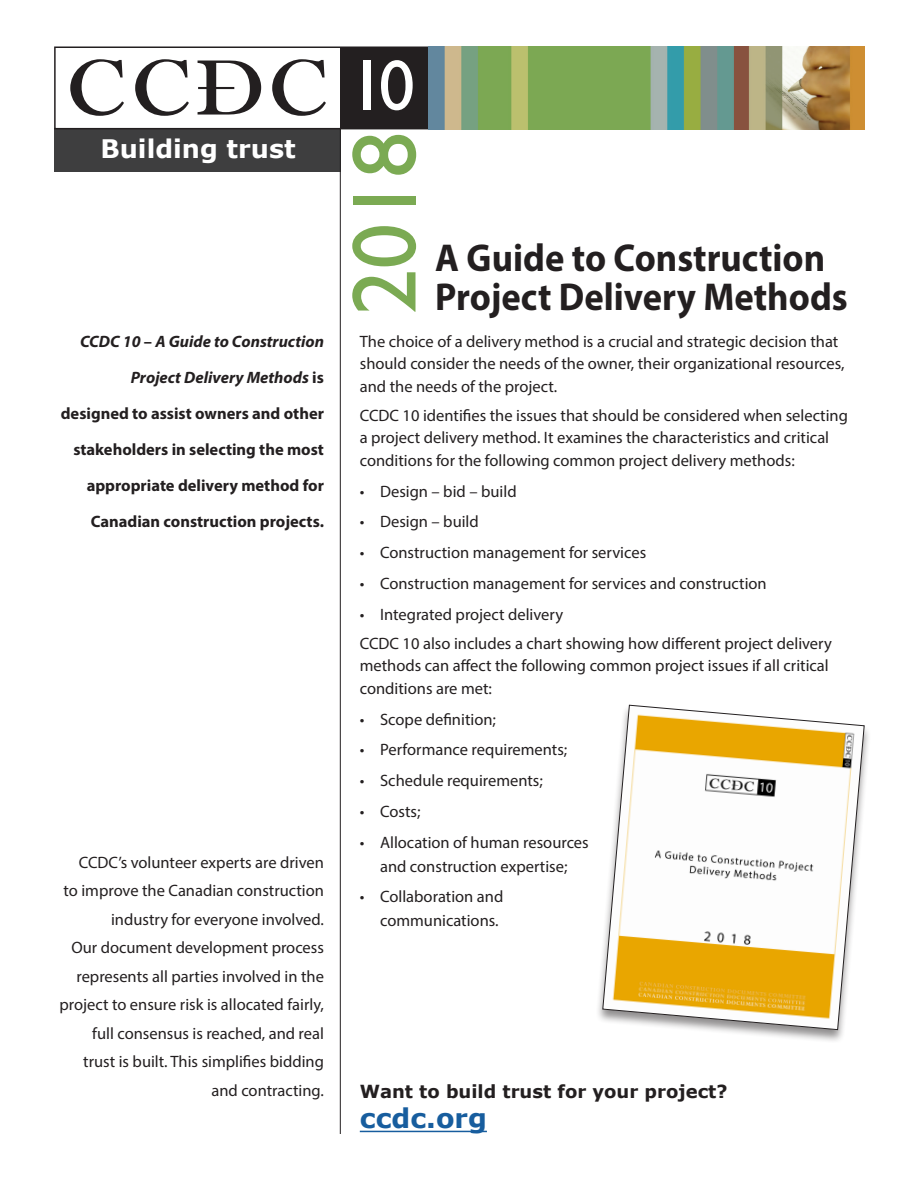
<style>
.page{position:relative;width:918px;height:1188px;background:#fff}
.page>*{position:absolute;margin:0;border:0;box-sizing:border-box;transform-origin:0 0}
.text{font:91.5px "Gill Sans";color:#7baa53}
.text-2{font:72px "Gill Sans";color:#fff}
.text-3{font:700 39px/39px "Myriad Pro";color:#231f20;scale:.94 1}
.text-4{font:700 27px "Verdana";color:#175d9e}
.t1{font:700 25.5px "Verdana";color:#fff}
.text-5{font:700 18px "Verdana";color:#231f20}
.text-6{font:16.5px/28.5px "Myriad Pro";color:#231f20}
.text_bullets{font:16.5px/24px "Myriad Pro";color:#231f20;text-align:center}
.text-7{font:700 16.5px/36px "Myriad Pro";color:#231f20;text-align:right}
.s1{font-style:italic}
</style>
<div class="page">
<div style="left:54px;top:129px;width:286px;height:43px;background:#3e3e3f"></div>
<div style="left:54px;top:46px;width:375px;height:83px;border:2px solid #231f20"></div>
<hr style="left:360px;top:1131px;width:127px;height:1px;background:#175d9e">
<div style="left:595px;top:705px;width:277px;height:339px;background:#231f20;opacity:.5"></div>
<svg style="left:602px;top:705px;width:263px;height:325px"></svg>
<svg style="left:70px;top:59px;width:54px;height:57px"></svg>
<svg style="left:135px;top:59px;width:54px;height:57px"></svg>
<svg style="left:198px;top:61px;width:63px;height:54px"></svg>
<svg style="left:272px;top:59px;width:54px;height:57px"></svg>
<div style="left:340px;top:47px;width:90px;height:82px;background:#231f20"></div>
<img style="left:429px;top:46px;width:435px;height:83px">
<hr style="left:340px;top:128px;width:1px;height:1006px;background:#231f20">
<p class="t1" style="left:100px;top:131px;width:197px">Building trust</p>
<p class="text-2" style="left:349px;top:44px;width:67px">10</p>
<p class="text" style="left:332px;top:315px;width:184px;rotate:-90deg">2018</p>
<p class="text-3" style="left:435px;top:237px;width:440px">A Guide to Construction<br>Project Delivery Methods</p>
<p class="text-7" style="left:61px;top:323px;width:265px"><span class="s1">CCDC 10</span> – <span class="s1">A Guide to Construction Project Delivery Methods</span> is designed to assist owners and other stakeholders in selecting the most appropriate delivery method for Canadian construction projects.</p>
<p class="text-6" style="left:360px;top:330px;width:486px;line-height:22.5px">The choice of a delivery method is a crucial and strategic decision that should consider the needs of the owner, their organizational resources, and the needs of the project.</p>
<p class="text-6" style="left:360px;top:404px;width:490px;line-height:22.5px">CCDC 10 identifies the issues that should be considered when selecting a project delivery method. It examines the characteristics and critical conditions for the following common project delivery methods:</p>
<p class="text_bullets" style="left:360px;top:479px;width:158px">• Design – bid – build</p>
<p class="text_bullets" style="left:360px;top:510px;width:121px">• Design – build</p>
<p class="text_bullets" style="left:360px;top:540px;width:288px">• Construction management for services</p>
<p class="text_bullets" style="left:360px;top:571px;width:408px">• Construction management for services and construction</p>
<p class="text_bullets" style="left:360px;top:602px;width:205px">• Integrated project delivery</p>
<p class="text-6" style="left:360px;top:632px;width:474px;line-height:22.5px">CCDC 10 also includes a chart showing how different project delivery methods can affect the following common project issues if all critical conditions are met:</p>
<p class="text_bullets" style="left:360px;top:707px;width:138px">• Scope definition;</p>
<p class="text_bullets" style="left:360px;top:738px;width:209px">• Performance requirements;</p>
<p class="text_bullets" style="left:360px;top:768px;width:185px">• Schedule requirements;</p>
<p class="text_bullets" style="left:360px;top:799px;width:62px">• Costs;</p>
<p class="text_bullets" style="left:360px;top:830px;width:230px">• Allocation of human resources and construction expertise;</p>
<p class="text_bullets" style="left:360px;top:885px;width:145px;text-align:right">• Collaboration and communications.</p>
<p class="text-6" style="left:59px;top:848px;width:266px;text-align:right">CCDC’s volunteer experts are driven<br>to improve the Canadian construction industry for everyone involved.<br>Our document development process represents all parties involved in the project to ensure risk is allocated fairly, full consensus is reached, and real trust is built. This simplifies bidding and contracting.</p>
<p class="text-5" style="left:360px;top:1079px;width:369px">Want to build trust for your project?</p>
<p class="text-4" style="left:360px;top:1100px;width:129px">ccdc.org</p>
</div>
